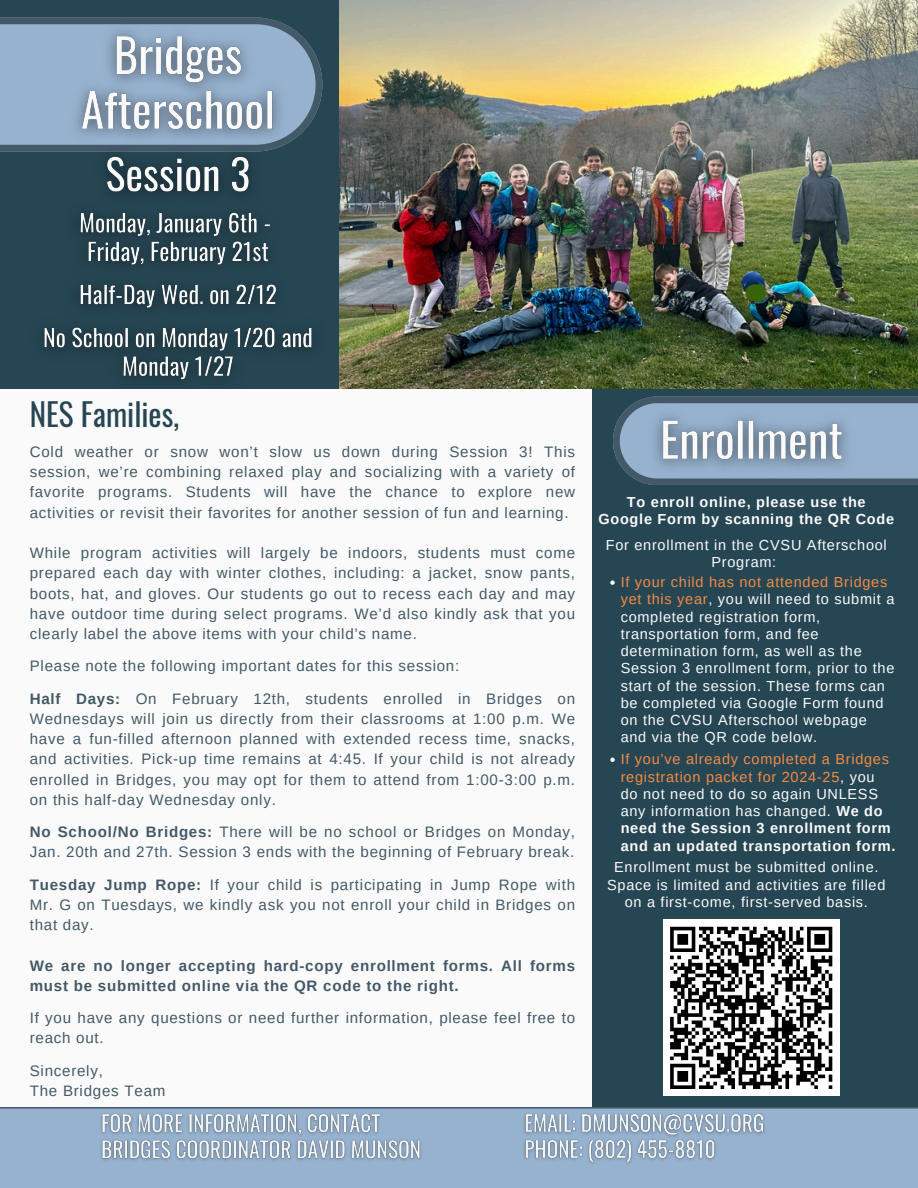
<style>
.page{position:relative;width:918px;height:1188px;background:#fafafa}
.page>*{position:absolute;margin:0;border:0;box-sizing:border-box;transform-origin:0 0}
.t1{font:31.2px "Oswald";color:#264653}
.t2{font:15.15px/20.2px "Arimo";letter-spacing:.05em;color:#435967;text-align:justify}
.t3{font:700 15.15px/20.2px "Arimo";letter-spacing:.05em;color:#435967}
.t4{font:14.55px/17.2px "Arimo";letter-spacing:.05em;color:#fafafa;text-align:center}
.t5{font:700 14.55px/17.2px "Arimo";letter-spacing:.05em;color:#fafafa;text-align:center}
.s1{font-weight:700}
.s2{color:#f28b43}
.s3{font-weight:400;color:#f28b43}
.s4{font-weight:400}
</style>
<div class="page">
<div style="left:593px;top:388px;width:325px;height:800px;background:#264653"></div>
<div style="left:0;top:0;width:340px;height:388px;background:#264653"></div>
<div style="left:0;top:1107px;width:918px;height:81px;background:#97b2cf"></div>
<svg style="left:0;top:17px;width:322px;height:134px;background:#819cb5"></svg>
<svg style="left:613px;top:396px;width:305px;height:89px;background:#718ba2"></svg>
<svg style="left:610px;top:580px;width:5px;height:5px"></svg>
<svg style="left:610px;top:758px;width:5px;height:4px"></svg>
<img style="left:641px;top:400px;width:222px;height:82px">
<img style="left:96px;top:1108px;width:331px;height:58px">
<img style="left:519px;top:1108px;width:260px;height:62px">
<img style="left:24px;top:138px;width:309px;height:251px">
<img style="left:61px;top:16px;width:234px;height:137px">
<img style="left:340px;top:0;width:578px;height:388px">
<div style="left:663px;top:920px;width:177px;height:176px;background:#fff"></div>
<svg style="left:670px;top:926px;width:163px;height:163px"></svg>
<p class="t1" style="left:30px;top:390px;width:151px">NES Families,</p>
<p class="t2" style="left:30px;top:441px;width:547px">Cold weather or snow won’t slow us down during Session 3! This session, we’re combining relaxed play and socializing with a variety of favorite programs. Students will have the chance to explore new activities or revisit their favorites for another session of fun and learning.</p>
<p class="t2" style="left:30px;top:543px;width:547px">While program activities will largely be indoors, students must come prepared each day with winter clothes, including: a jacket, snow pants, boots, hat, and gloves. Our students go out to recess each day and may have outdoor time during select programs. We’d also kindly ask that you clearly label the above items with your child’s name.</p>
<p class="t2" style="left:30px;top:656px;width:431px">Please note the following important dates for this session:</p>
<p class="t2" style="left:30px;top:688px;width:547px"><span class="s1">Half Days:</span> On February 12th, students enrolled in Bridges on Wednesdays will join us directly from their classrooms at 1:00 p.m. We have a fun-filled afternoon planned with extended recess time, snacks, and activities. Pick-up time remains at 4:45. If your child is not already enrolled in Bridges, you may opt for them to attend from 1:00-3:00 p.m. on this half-day Wednesday only.</p>
<h3 class="t2" style="left:30px;top:822px;width:547px"><span class="s1">No School/No Bridges:</span> There will be no school or Bridges on Monday,<br>Jan. 20th and 27th. Session 3 ends with the beginning of February break.</h3>
<p class="t2" style="left:30px;top:874px;width:547px"><span class="s1">Tuesday Jump Rope:</span> If your child is participating in Jump Rope with Mr. G on Tuesdays, we kindly ask you not enroll your child in Bridges on that day.</p>
<p class="t3" style="left:30px;top:955px;width:547px">We are no longer accepting hard-copy enrollment forms. All forms must be submitted online via the QR code to the right.</p>
<p class="t2" style="left:30px;top:1008px;width:547px">If you have any questions or need further information, please feel free to reach out.</p>
<p class="t2" style="left:30px;top:1060px;width:75px">Sincerely,</p>
<p class="t2" style="left:30px;top:1080px;width:137px">The Bridges Team</p>
<p class="t5" style="left:598px;top:493px;width:297px">To enroll online, please use the<br>Google Form by scanning the QR Code</p>
<p class="t4" style="left:606px;top:536px;width:283px">For enrollment in the CVSU Afterschool<br>Program:</p>
<p class="t4" style="left:621px;top:573px;width:275px;text-align:left"><span class="s2">If your child has not attended Bridges yet this year</span>, you will need to submit a completed registration form, transportation form, and fee determination form, as well as the Session 3 enrollment form, prior to the start of the session. These forms can be completed via Google Form found on the CVSU Afterschool webpage and via the QR code below.</p>
<h6 class="t5" style="left:621px;top:751px;width:276px;text-align:left"><span class="s3">If you’ve already completed a Bridges registration packet for 2024-25</span><span class="s4">, you<br>do not need to do so again UNLESS any information has changed.</span> We do need the Session 3 enrollment form and an updated transportation form.</h6>
<p class="t4" style="left:607px;top:859px;width:280px">Enrollment must be submitted online.<br>Space is limited and activities are filled on a first-come, first-served basis.</p>
</div>
